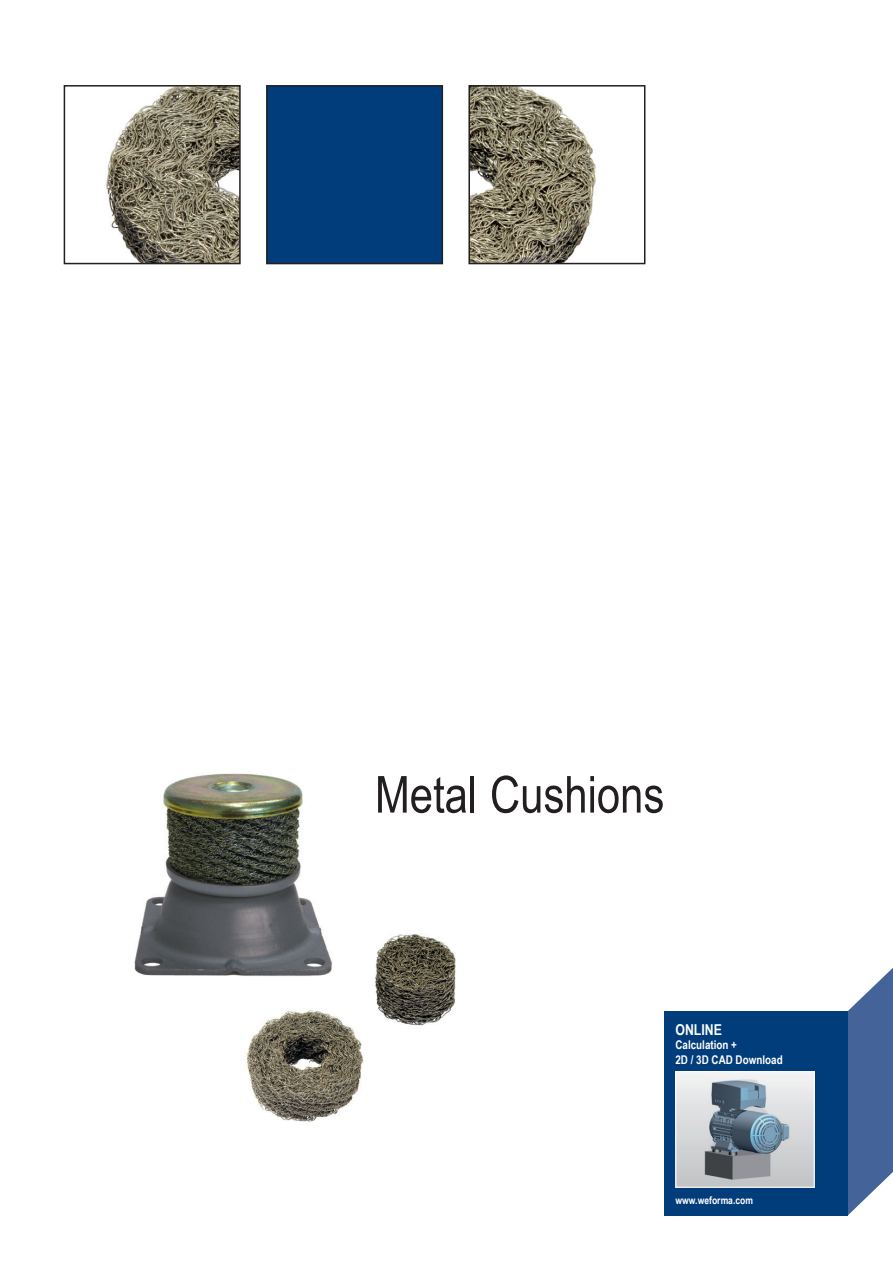
<style>
.page{position:relative;width:893px;height:1263px;background:#fff}
.page>*{position:absolute;margin:0;border:0;box-sizing:border-box;transform-origin:0 0}
.t1{font:51px "Arial Narrow";color:#231f20}
.t2{font:700 15px "Arial Narrow";color:#fff}
.t3{font:700 12px/14.4px "Arial Narrow";color:#fff}
.t4{font:700 10.5px "Arial Narrow";color:#fff}
</style>
<div class="page">
<svg style="left:847px;top:968px;width:46px;height:248px"></svg>
<div style="left:664px;top:1011px;width:183px;height:205px;background:#013c7b"></div>
<img style="left:677px;top:1073px;width:135px;height:112px">
<div style="left:675px;top:1071px;width:139px;height:116px;border:1px solid #fff"></div>
<img style="left:106px;top:88px;width:132px;height:173px">
<div style="left:64px;top:85px;width:177px;height:179px;border:2px solid #231f20"></div>
<img style="left:471px;top:88px;width:125px;height:173px">
<div style="left:468px;top:85px;width:177px;height:179px;border:2px solid #231f20"></div>
<div style="left:267px;top:86px;width:175px;height:178px;background:#013c7b"></div>
<div style="left:266px;top:85px;width:177px;height:179px;border:2px solid #231f20"></div>
<img style="left:375px;top:934px;width:81px;height:92px">
<img style="left:246px;top:1010px;width:117px;height:112px">
<img style="left:134px;top:773px;width:199px;height:203px">
<h1 class="t1" style="left:375px;top:757px;width:291px">Metal Cushions</h1>
<p class="t2" style="left:675px;top:1018px;width:48px">ONLINE</p>
<p class="t3" style="left:675px;top:1037px;width:109px">Calculation +<br>2D / 3D CAD Download</p>
<p class="t4" style="left:675px;top:1192px;width:79px">www.weforma.com</p>
</div>
